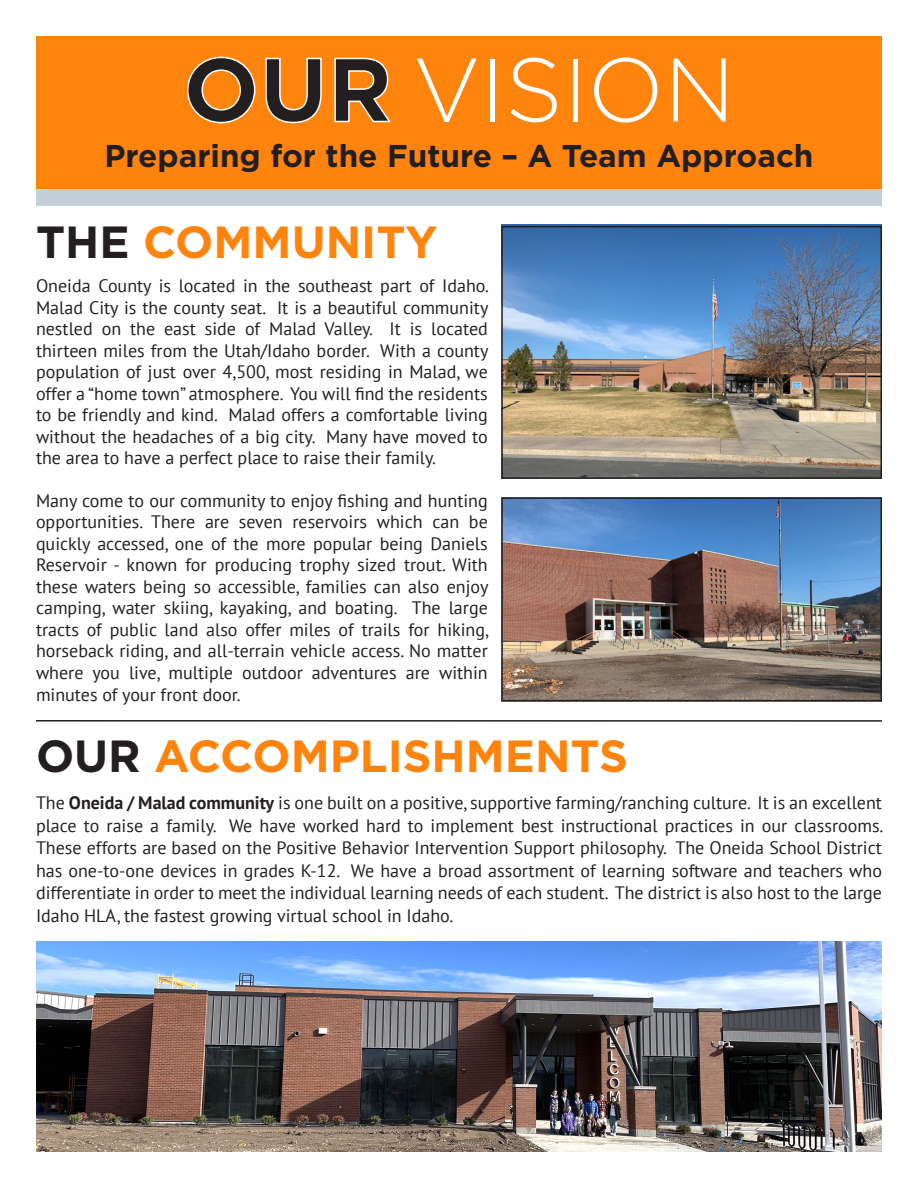
<style>
.page{position:relative;width:918px;height:1188px;background:#fff}
.page>*{position:absolute;margin:0;border:0;box-sizing:border-box;transform-origin:0 0}
.t1{font:300 90px "Gotham";color:#fff}
.t2{font:700 45px "Gotham";color:#ff840d}
.t3{font:700 31.5px "Gotham";color:#231f20}
.t4{font:18px/21.6px "PT Sans";color:#231f20;text-align:justify}
.s1{font-weight:700;color:#231f20}
.s2{color:#231f20}
.s3{font-weight:700}
</style>
<div class="page">
<div style="left:36px;top:180px;width:846px;height:26px;background:#c3d0d9"></div>
<img style="left:504px;top:500px;width:375px;height:198px">
<img style="left:501px;top:225px;width:381px;height:251px">
<div style="left:36px;top:36px;width:846px;height:153px;background:#ff840d"></div>
<hr style="left:36px;top:720px;width:846px;height:2px;background:#231f20">
<div style="left:501px;top:226px;width:381px;height:253px;border:2px solid #231f20"></div>
<div style="left:501px;top:497px;width:381px;height:204px;border:2px solid #231f20"></div>
<img style="left:36px;top:941px;width:846px;height:211px">
<p class="t1" style="left:183px;top:41px;width:554px"><span class="s1">OUR</span> VISION</p>
<p class="t3" style="left:104px;top:138px;width:711px">Preparing for the Future – A Team Approach</p>
<p class="t2" style="left:36px;top:216px;width:403px"><span class="s2">THE</span> COMMUNITY</p>
<p class="t4" style="left:36px;top:275px;width:455px">Oneida County is located in the southeast part of Idaho.<br>Malad City is the county seat. It is a beautiful community nestled on the east side of Malad Valley. It is located thirteen miles from the Utah/Idaho border. With a county population of just over 4,500, most residing in Malad, we offer a “home town” atmosphere. You will find the residents to be friendly and kind. Malad offers a comfortable living without the headaches of a big city. Many have moved to the area to have a perfect place to raise their family.</p>
<p class="t4" style="left:36px;top:489px;width:455px">Many come to our community to enjoy fishing and hunting opportunities. There are seven reservoirs which can be quickly accessed, one of the more popular being Daniels Reservoir - known for producing trophy sized trout. With these waters being so accessible, families can also enjoy camping, water skiing, kayaking, and boating. The large tracts of public land also offer miles of trails for hiking, horseback riding, and all-terrain vehicle access. No matter where you live, multiple outdoor adventures are within minutes of your front door.</p>
<p class="t2" style="left:36px;top:731px;width:593px"><span class="s2">OUR</span> ACCOMPLISHMENTS</p>
<p class="t4" style="left:36px;top:791px;width:849px;line-height:22.5px">The <span class="s3">Oneida / Malad community</span> is one built on a positive, supportive farming/ranching culture. It is an excellent place to raise a family. We have worked hard to implement best instructional practices in our classrooms.<br>These efforts are based on the Positive Behavior Intervention Support philosophy. The Oneida School District has one-to-one devices in grades K-12. We have a broad assortment of learning software and teachers who differentiate in order to meet the individual learning needs of each student. The district is also host to the large Idaho HLA, the fastest growing virtual school in Idaho.</p>
</div>
